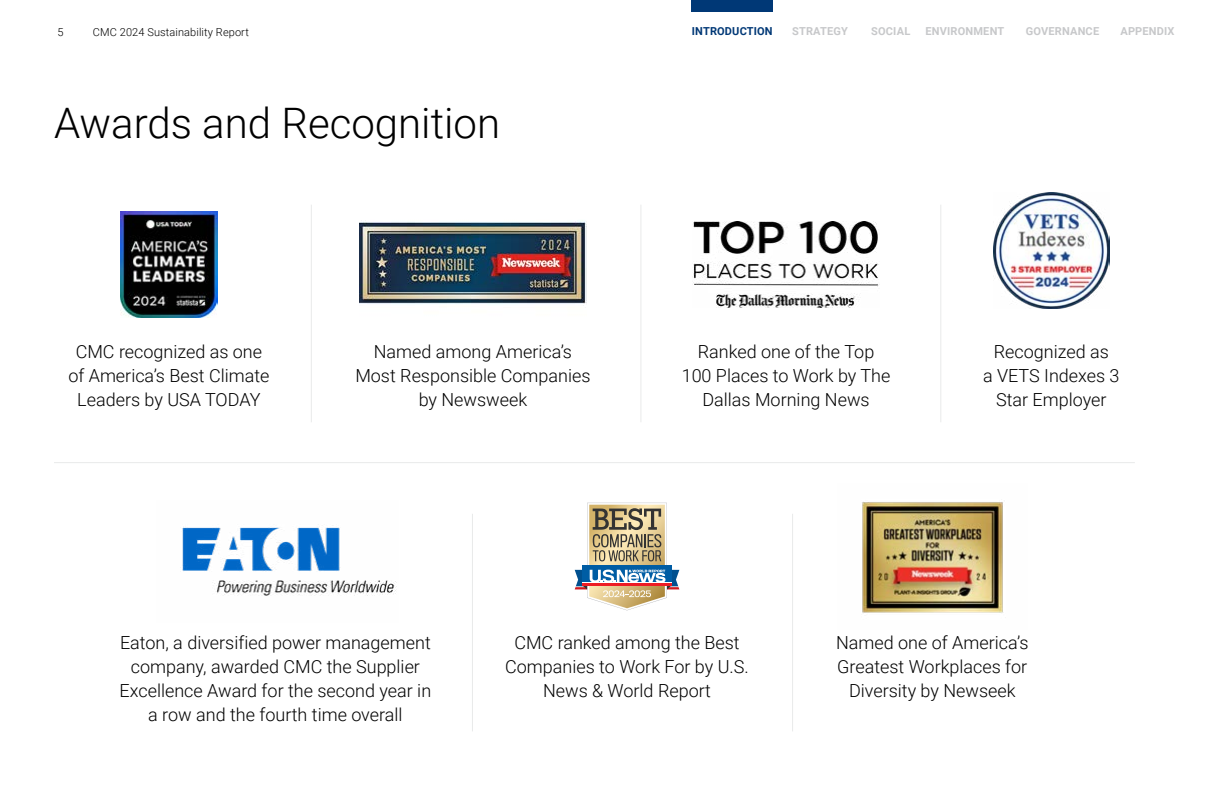
<style>
.page{position:relative;width:1224px;height:792px;background:#fff}
.page>*{position:absolute;margin:0;border:0;box-sizing:border-box;transform-origin:0 0}
.t1{font:300 42px "Roboto";color:#000}
.t2{font:300 18px/24px "Roboto";color:#000;text-align:center}
.t3{font:700 11px "Roboto";letter-spacing:.015em;color:#c7c8ca}
.t4{font:300 11px "Roboto";letter-spacing:.01em;color:#000}
.t5{font:700 11px "Roboto";letter-spacing:.015em;color:#003876}
</style>
<div class="page">
<img style="left:121px;top:211px;width:96px;height:106px">
<img style="left:359px;top:220px;width:228px;height:86px">
<svg style="left:575px;top:503px;width:104px;height:107px"></svg>
<img style="left:182px;top:527px;width:215px;height:69px">
<img style="left:693px;top:221px;width:187px;height:87px">
<img style="left:993px;top:193px;width:116px;height:116px">
<hr style="left:54px;top:462px;width:1081px;height:1px;background:#e9eaea">
<hr style="left:311px;top:205px;width:1px;height:217px;background:#e9eaea">
<hr style="left:640px;top:205px;width:1px;height:217px;background:#e9eaea">
<hr style="left:472px;top:514px;width:1px;height:217px;background:#e9eaea">
<hr style="left:792px;top:514px;width:1px;height:217px;background:#e9eaea">
<hr style="left:940px;top:205px;width:1px;height:217px;background:#e9eaea">
<img style="left:862px;top:502px;width:141px;height:111px">
<div style="left:692px;top:0;width:81px;height:12px;background:#003876"></div>
<p class="t4" style="left:58px;top:25px;width:8px">5</p>
<p class="t4" style="left:93px;top:25px;width:157px">CMC 2024 Sustainability Report</p>
<p class="t5" style="left:692px;top:23px;width:82px">INTRODUCTION</p>
<p class="t3" style="left:792px;top:23px;width:57px">STRATEGY</p>
<p class="t3" style="left:871px;top:23px;width:41px">SOCIAL</p>
<p class="t3" style="left:926px;top:23px;width:80px">ENVIRONMENT</p>
<p class="t3" style="left:1026px;top:23px;width:75px">GOVERNANCE</p>
<p class="t3" style="left:1120px;top:23px;width:56px">APPENDIX</p>
<h1 class="t1" style="left:54px;top:94px;width:448px">Awards and Recognition</h1>
<p class="t2" style="left:68px;top:339px;width:203px">CMC recognized as one of America’s Best Climate<br>Leaders by USA TODAY</p>
<p class="t2" style="left:355px;top:339px;width:237px">Named among America’s<br>Most Responsible Companies by Newsweek</p>
<p class="t2" style="left:682px;top:339px;width:210px">Ranked one of the Top<br>100 Places to Work by The<br>Dallas Morning News</p>
<p class="t2" style="left:983px;top:339px;width:138px">Recognized as<br>a VETS Indexes 3<br>Star Employer</p>
<p class="t2" style="left:120px;top:630px;width:313px">Eaton, a diversified power management company, awarded CMC the Supplier Excellence Award for the second year in a row and the fourth time overall</p>
<p class="t2" style="left:505px;top:630px;width:245px">CMC ranked among the Best<br>Companies to Work For by U.S.<br>News &amp; World Report</p>
<p class="t2" style="left:836px;top:630px;width:194px">Named one of America’s<br>Greatest Workplaces for<br>Diversity by Newseek</p>
</div>
